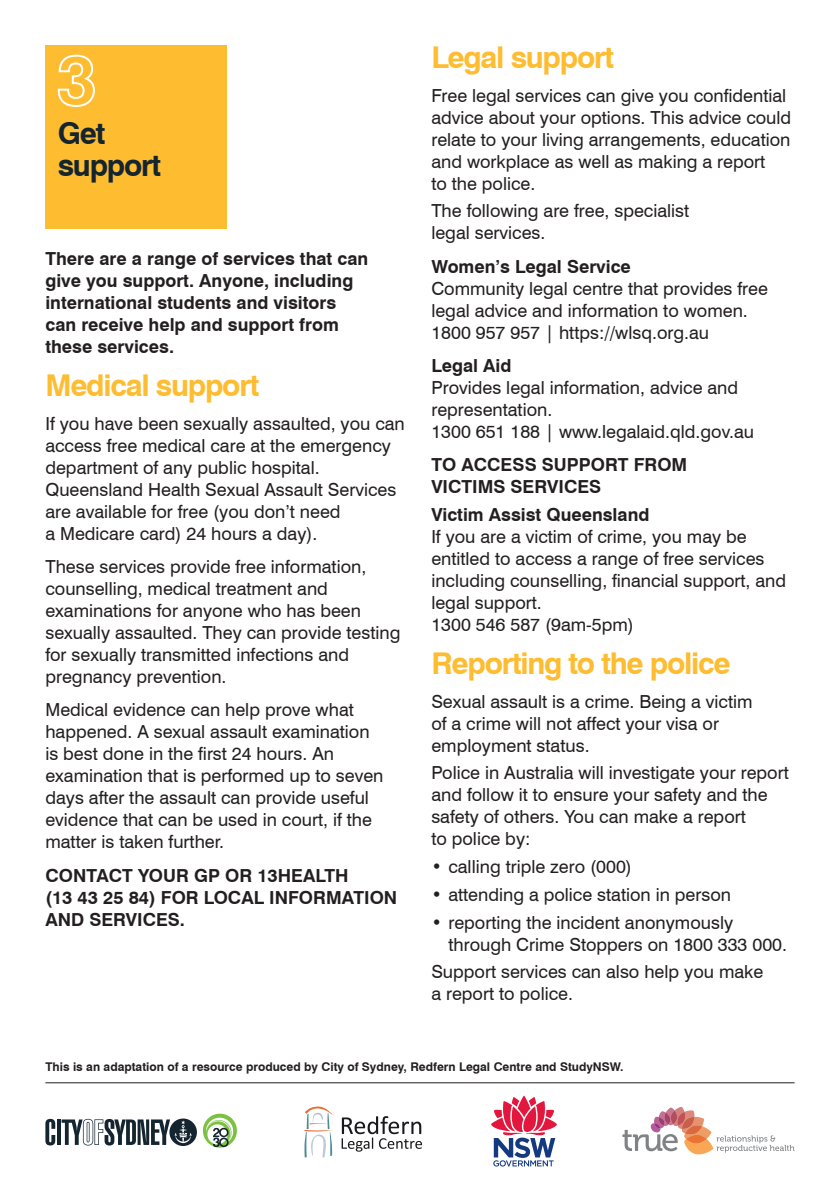
<style>
.page{position:relative;width:840px;height:1191px;background:#fff}
.page>*{position:absolute;margin:0;border:0;box-sizing:border-box;transform-origin:0 0}
.t1{font:700 30px "Swiss 721 BT";letter-spacing:-.04em;color:#febc30}
.t2{font:700 30px/32px "Swiss 721 BT";letter-spacing:-.04em;color:#142530}
.t3{font:18px/22px "Swiss 721 BT";color:#231f20}
.t4{font:700 18px/22px "Swiss 721 BT";color:#231f20}
.t5{font:700 12px "Swiss 721 BT";color:#231f20}
</style>
<div class="page">
<div style="left:45px;top:45px;width:182px;height:183px;background:#febc30"></div>
<svg style="left:57px;top:54px;width:38px;height:53px"></svg>
<svg style="left:45px;top:1118px;width:10px;height:27px"></svg>
<hr style="left:57px;top:1119px;width:3px;height:25px;background:#142530">
<svg style="left:62px;top:1113px;width:175px;height:34px"></svg>
<hr style="left:45px;top:1082px;width:749px;height:1px;background:#241f21">
<svg style="left:622px;top:1107px;width:172px;height:47px"></svg>
<svg style="left:491px;top:1095px;width:66px;height:71px"></svg>
<svg style="left:304px;top:1106px;width:29px;height:51px"></svg>
<svg style="left:341px;top:1116px;width:81px;height:35px"></svg>
<h1 class="t2" style="left:58px;top:117px;width:105px">Get support</h1>
<p class="t4" style="left:45px;top:247px;width:324px">There are a range of services that can give you support. Anyone, including international students and visitors can receive help and support from these services.</p>
<h1 class="t1" style="left:45px;top:367px;width:215px">Medical support</h1>
<p class="t3" style="left:45px;top:412px;width:361px">If you have been sexually assaulted, you can access free medical care at the emergency department of any public hospital.<br>Queensland Health Sexual Assault Services are available for free (you don’t need<br>a Medicare card) 24 hours a day).</p>
<p class="t3" style="left:45px;top:555px;width:356px">These services provide free information, counselling, medical treatment and examinations for anyone who has been sexually assaulted. They can provide testing for sexually transmitted infections and pregnancy prevention.</p>
<p class="t3" style="left:45px;top:699px;width:339px">Medical evidence can help prove what happened. A sexual assault examination is best done in the first 24 hours. An examination that is performed up to seven days after the assault can provide useful evidence that can be used in court, if the matter is taken further.</p>
<p class="t4" style="left:45px;top:864px;width:353px">CONTACT YOUR GP OR 13HEALTH<br>(13 43 25 84) FOR LOCAL INFORMATION<br>AND SERVICES.</p>
<h1 class="t1" style="left:431px;top:39px;width:184px">Legal support</h1>
<p class="t3" style="left:431px;top:84px;width:361px">Free legal services can give you confidential advice about your options. This advice could relate to your living arrangements, education and workplace as well as making a report<br>to the police.</p>
<p class="t3" style="left:431px;top:200px;width:259px">The following are free, specialist legal services.</p>
<p class="t4" style="left:431px;top:255px;width:201px">Women’s Legal Service</p>
<p class="t3" style="left:431px;top:277px;width:338px">Community legal centre that provides free legal advice and information to women.<br>1800 957 957 | https://wlsq.org.au</p>
<p class="t4" style="left:431px;top:354px;width:82px">Legal Aid</p>
<p class="t3" style="left:431px;top:376px;width:324px">Provides legal information, advice and representation.<br>1300 651 188 | www.legalaid.qld.gov.au</p>
<p class="t4" style="left:431px;top:454px;width:257px">TO ACCESS SUPPORT FROM<br>VICTIMS SERVICES</p>
<p class="t4" style="left:431px;top:503px;width:219px">Victim Assist Queensland</p>
<p class="t3" style="left:431px;top:525px;width:356px">If you are a victim of crime, you may be entitled to access a range of free services including counselling, financial support, and legal support.<br>1300 546 587 (9am-5pm)</p>
<h1 class="t1" style="left:431px;top:645px;width:300px">Reporting to the police</h1>
<p class="t3" style="left:431px;top:690px;width:322px">Sexual assault is a crime. Being a victim of a crime will not affect your visa or employment status.</p>
<p class="t3" style="left:431px;top:762px;width:359px">Police in Australia will investigate your report and follow it to ensure your safety and the safety of others. You can make a report<br>to police by:</p>
<p class="t3" style="left:431px;top:855px;width:202px">• calling triple zero (000)</p>
<p class="t3" style="left:431px;top:883px;width:301px">• attending a police station in person</p>
<p class="t3" style="left:448px;top:911px;width:340px;text-indent:-17px">• reporting the incident anonymously through Crime Stoppers on 1800 333 000.</p>
<p class="t3" style="left:431px;top:960px;width:333px">Support services can also help you make a report to police.</p>
<p class="t5" style="left:45px;top:1059px;width:579px">This is an adaptation of a resource produced by City of Sydney, Redfern Legal Centre and StudyNSW.</p>
</div>
